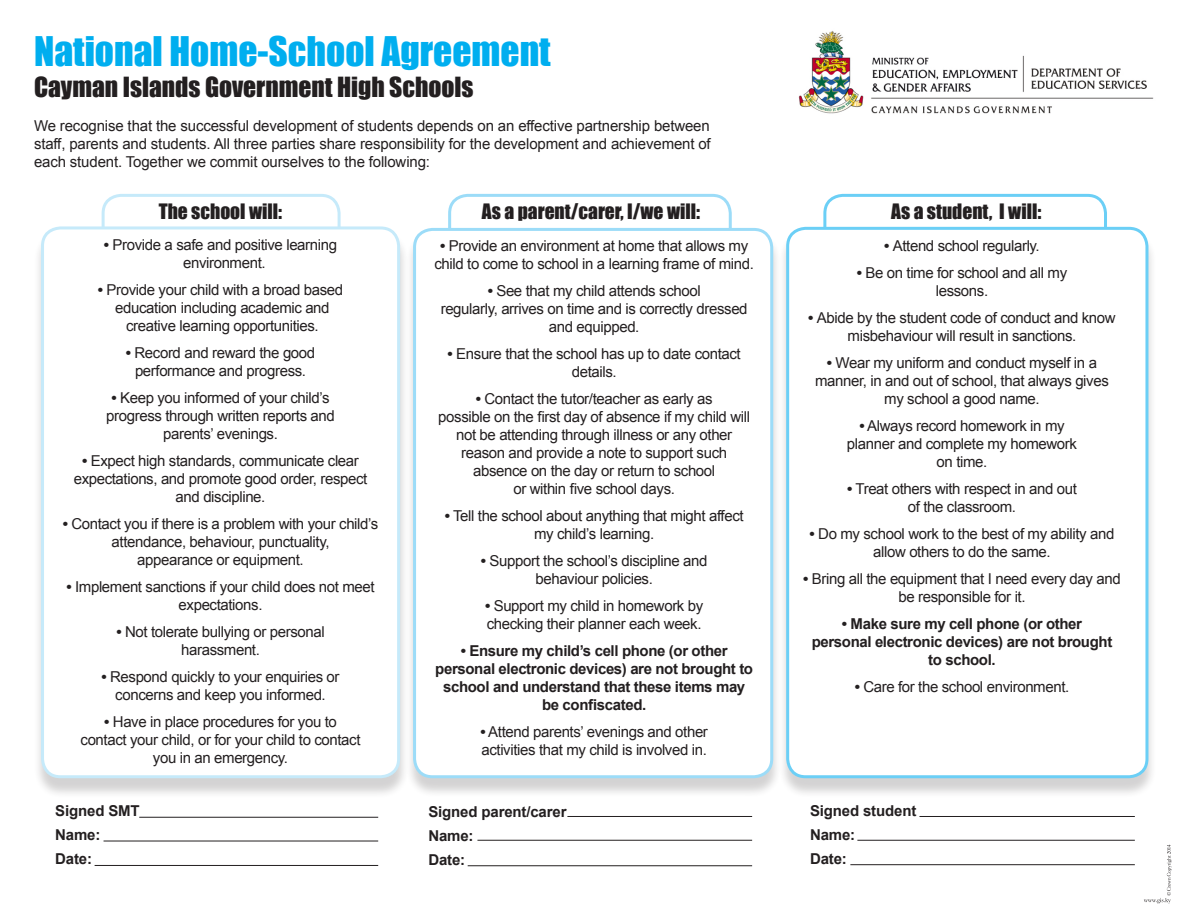
<style>
.page{position:relative;width:1188px;height:918px;background:#fff}
.page>*{position:absolute;margin:0;border:0;box-sizing:border-box;transform-origin:0 0}
.t1{font:37.5px "Impact";color:#00aeef}
.t2{font:25.5px "Impact";color:#231f20}
.t3{font:19.5px "Impact";color:#231f20}
.t4{font:15px/18px "Arial";letter-spacing:-.025em;color:#231f20;text-align:center}
.t5{font:700 15px/18px "Arial";letter-spacing:-.025em;color:#231f20;text-align:center}
.s1{font-weight:700}
</style>
<div class="page">
<div style="left:823px;top:194px;width:284px;height:85px;border:3px solid #6bcff6;border-radius:18px"></div>
<div style="left:448px;top:194px;width:284px;height:85px;border:3px solid #9cdcf8;border-radius:18px"></div>
<div style="left:779px;top:231px;width:378px;height:568px;background:#231f20;opacity:.2"></div>
<div style="left:788px;top:228px;width:359px;height:549px;background:#fff;border-radius:18px"></div>
<div style="left:786px;top:227px;width:362px;height:551px;border:3px solid #6bcff6;border-radius:18px"></div>
<div style="left:405px;top:232px;width:377px;height:567px;background:#231f20;opacity:.2"></div>
<div style="left:415px;top:229px;width:357px;height:548px;background:#fff;border-radius:18px"></div>
<div style="left:413px;top:228px;width:360px;height:550px;border:3px solid #9cdcf8;border-radius:18px"></div>
<div style="left:102px;top:194px;width:239px;height:85px;border:3px solid #c6eafa;border-radius:18px"></div>
<img style="left:798px;top:31px;width:356px;height:83px">
<div style="left:33px;top:230px;width:376px;height:568px;background:#231f20;opacity:.2"></div>
<div style="left:43px;top:228px;width:356px;height:549px;background:#fff;border-radius:18px"></div>
<div style="left:41px;top:226px;width:359px;height:552px;border:3px solid #c6eafa;border-radius:18px"></div>
<hr style="left:139px;top:817px;width:239px;height:1px;background:#231f20">
<hr style="left:104px;top:841px;width:274px;height:1px;background:#231f20">
<hr style="left:95px;top:865px;width:283px;height:1px;background:#231f20">
<hr style="left:567px;top:816px;width:185px;height:1px;background:#231f20">
<hr style="left:477px;top:840px;width:275px;height:1px;background:#231f20">
<hr style="left:468px;top:866px;width:284px;height:1px;background:#231f20">
<hr style="left:919px;top:816px;width:216px;height:1px;background:#231f20">
<hr style="left:857px;top:840px;width:278px;height:1px;background:#231f20">
<hr style="left:850px;top:864px;width:285px;height:1px;background:#231f20">
<svg style="left:1144px;top:845px;width:28px;height:58px"></svg>
<p class="t1" style="left:34px;top:22px;width:518px">National Home-School Agreement</p>
<p class="t2" style="left:34px;top:67px;width:441px">Cayman Islands Government High Schools</p>
<p class="t4" style="left:34px;top:117px;width:678px;text-align:justify">We recognise that the successful development of students depends on an effective partnership between staff, parents and students. All three parties share responsibility for the development and achievement of each student. Together we commit ourselves to the following:</p>
<p class="t3" style="left:159px;top:197px;width:125px">The school will:</p>
<p class="t3" style="left:482px;top:197px;width:220px">As a parent/carer, I/we will:</p>
<p class="t3" style="left:891px;top:197px;width:152px">As a student, I will:</p>
<p class="t4" style="left:104px;top:236px;width:235px"><span class="s1">•</span> Provide a safe and positive learning</p>
<p class="t4" style="left:183px;top:254px;width:84px">environment.</p>
<p class="t4" style="left:98px;top:281px;width:247px"><span class="s1">•</span> Provide your child with a broad based</p>
<p class="t4" style="left:115px;top:299px;width:216px">education including academic and</p>
<p class="t4" style="left:126px;top:317px;width:194px">creative learning opportunities.</p>
<p class="t4" style="left:126px;top:344px;width:191px"><span class="s1">•</span> Record and reward the good performance and progress.</p>
<p class="t4" style="left:106px;top:389px;width:230px"><span class="s1">•</span> Keep you informed of your child’s progress through written reports and parents’ evenings.</p>
<p class="t4" style="left:82px;top:452px;width:278px"><span class="s1">•</span> Expect high standards, communicate clear</p>
<p class="t4" style="left:74px;top:470px;width:295px">expectations, and promote good order, respect</p>
<p class="t4" style="left:176px;top:488px;width:91px">and discipline.</p>
<p class="t4" style="left:63px;top:515px;width:317px"><span class="s1">•</span> Contact you if there is a problem with your child’s attendance, behaviour, punctuality,<br>appearance or equipment.</p>
<p class="t4" style="left:66px;top:578px;width:310px"><span class="s1">•</span> Implement sanctions if your child does not meet expectations.</p>
<p class="t4" style="left:116px;top:623px;width:210px"><span class="s1">•</span> Not tolerate bullying or personal harassment.</p>
<p class="t4" style="left:101px;top:668px;width:240px"><span class="s1">•</span> Respond quickly to your enquiries or concerns and keep you informed.</p>
<p class="t4" style="left:81px;top:713px;width:282px"><span class="s1">•</span> Have in place procedures for you to contact your child, or for your child to contact</p>
<p class="t4" style="left:153px;top:749px;width:137px">you in an emergency.</p>
<p class="t5" style="left:55px;top:803px;width:86px">Signed SMT</p>
<p class="t5" style="left:55px;top:827px;width:47px">Name:</p>
<p class="t5" style="left:55px;top:851px;width:38px">Date:</p>
<p class="t4" style="left:435px;top:237px;width:321px"><span class="s1">•</span> Provide an environment at home that allows my child to come to school in a learning frame of mind.</p>
<p class="t4" style="left:441px;top:282px;width:308px"><span class="s1">•</span> See that my child attends school<br>regularly, arrives on time and is correctly dressed and equipped.</p>
<p class="t4" style="left:448px;top:345px;width:295px"><span class="s1">•</span> Ensure that the school has up to date contact details.</p>
<p class="t4" style="left:438px;top:390px;width:313px"><span class="s1">•</span> Contact the tutor/teacher as early as<br>possible on the first day of absence if my child will not be attending through illness or any other reason and provide a note to support such absence on the day or return to school<br>or within five school days.</p>
<p class="t4" style="left:445px;top:507px;width:301px"><span class="s1">•</span> Tell the school about anything that might affect</p>
<p class="t4" style="left:534px;top:525px;width:122px">my child’s learning.</p>
<p class="t4" style="left:481px;top:552px;width:228px"><span class="s1">•</span> Support the school’s discipline and behaviour policies.</p>
<p class="t4" style="left:485px;top:597px;width:220px;text-align:left"><span class="s1">•</span> Support my child in homework by checking their planner each week.</p>
<p class="t5" style="left:435px;top:642px;width:319px">• Ensure my child’s cell phone (or other personal electronic devices) are not brought to school and understand that these items may be confiscated.</p>
<p class="t4" style="left:480px;top:723px;width:229px;text-align:left"><span class="s1">•</span> Attend parents’ evenings and other activities that my child is involved in.</p>
<p class="t5" style="left:428px;top:803px;width:140px">Signed parent/carer</p>
<p class="t5" style="left:428px;top:827px;width:47px">Name:</p>
<p class="t5" style="left:428px;top:851px;width:38px">Date:</p>
<p class="t4" style="left:884px;top:237px;width:157px"><span class="s1">•</span> Attend school regularly.</p>
<p class="t4" style="left:857px;top:264px;width:212px"><span class="s1">•</span> Be on time for school and all my lessons.</p>
<p class="t4" style="left:808px;top:309px;width:309px"><span class="s1">•</span> Abide by the student code of conduct and know misbehaviour will result in sanctions.</p>
<p class="t4" style="left:815px;top:354px;width:295px"><span class="s1">•</span> Wear my uniform and conduct myself in a manner, in and out of school, that always gives my school a good name.</p>
<p class="t4" style="left:847px;top:417px;width:232px"><span class="s1">•</span> Always record homework in my planner and complete my homework on time.</p>
<p class="t4" style="left:847px;top:480px;width:231px"><span class="s1">•</span> Treat others with respect in and out of the classroom.</p>
<p class="t4" style="left:810px;top:525px;width:306px"><span class="s1">•</span> Do my school work to the best of my ability and allow others to do the same.</p>
<p class="t4" style="left:803px;top:570px;width:319px"><span class="s1">•</span> Bring all the equipment that I need every day and be responsible for it.</p>
<p class="t5" style="left:812px;top:615px;width:302px">• Make sure my cell phone (or other personal electronic devices) are not brought to school.</p>
<p class="t4" style="left:855px;top:678px;width:216px"><span class="s1">•</span> Care for the school environment.</p>
<p class="t5" style="left:810px;top:803px;width:108px">Signed student</p>
<p class="t5" style="left:810px;top:827px;width:47px">Name:</p>
<p class="t5" style="left:810px;top:851px;width:38px">Date:</p>
</div>
